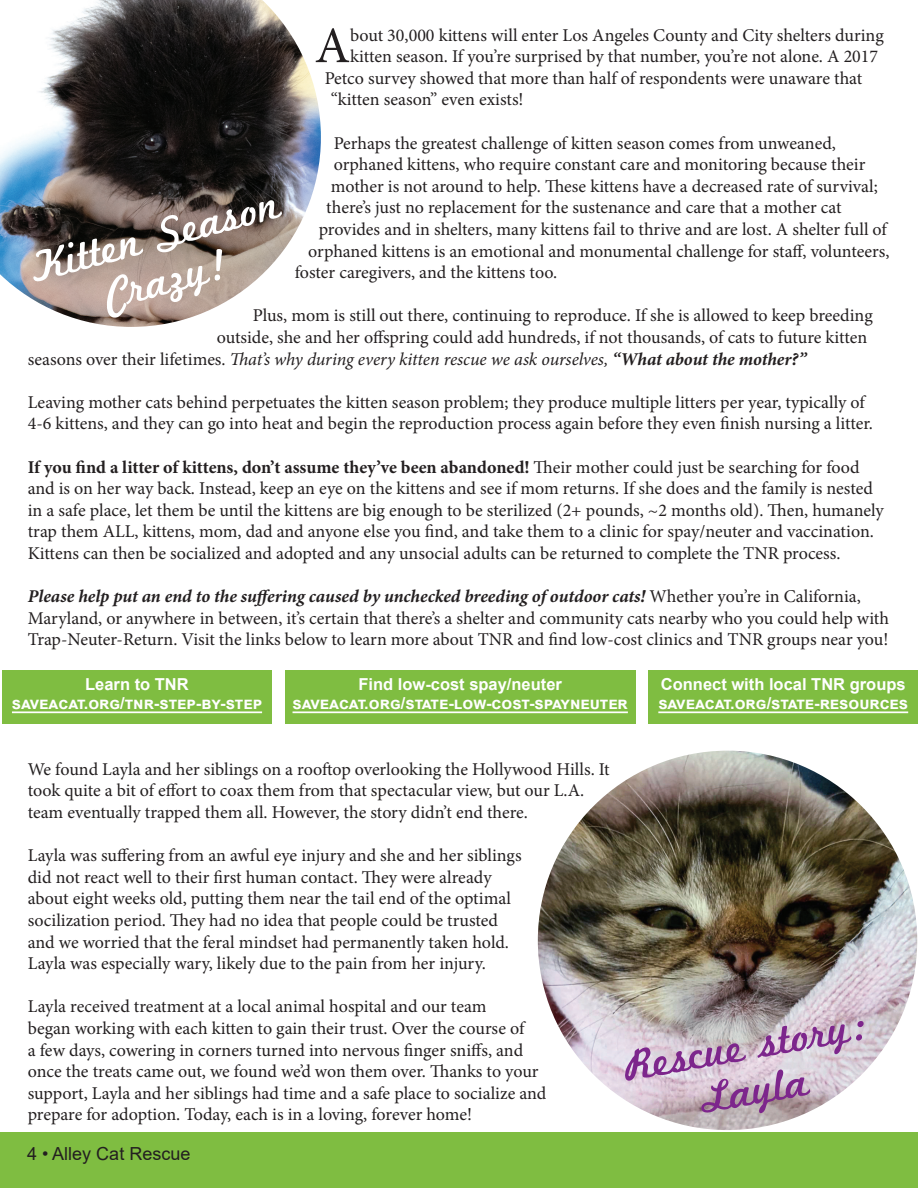
<style>
.page{position:relative;width:918px;height:1188px;background:#fff}
.page>*{position:absolute;margin:0;border:0;box-sizing:border-box;transform-origin:0 0}
.t1{font:51.3px "Minion Pro";color:#231f20}
.t2{font:45px/45px "Marketing Script";color:#fff;text-align:center}
.t3{font:45px/45px "Marketing Script";color:#7d268c;text-align:center}
.t4{font:18px/21.6px "Minion Pro";letter-spacing:-.005em;color:#231f20}
.t5{font:italic 18px "Minion Pro";letter-spacing:-.01em;color:#231f20}
.t6{font:18px "Arial";color:#231f20}
.t7{font:700 16.5px/19.8px "Arial";color:#fff;text-align:center}
.s1{font-style:normal}
.s2{font-weight:700}
.s3{font-weight:700;font-style:italic}
</style>
<div class="page">
<div style="left:0;top:1133px;width:918px;height:55px;background:#7fbd41"></div>
<img style="left:538px;top:751px;width:379px;height:379px;border-radius:190px">
<img style="left:0;top:0;width:321px;height:327px">
<div style="left:648px;top:670px;width:270px;height:53px;background:#7fbd41"></div>
<hr style="left:658px;top:711px;width:250px;height:2px;background:#fff">
<div style="left:285px;top:670px;width:350px;height:53px;background:#7fbd41"></div>
<hr style="left:293px;top:711px;width:335px;height:2px;background:#fff">
<div style="left:3px;top:670px;width:269px;height:53px;background:#7fbd41"></div>
<hr style="left:12px;top:711px;width:250px;height:2px;background:#fff">
<h1 class="t1" style="left:315px;top:11px;width:37px">A</h1>
<p class="t4" style="left:350px;top:24px;width:535px">bout 30,000 kittens will enter Los Angeles County and City shelters during</p>
<p class="t4" style="left:350px;top:46px;width:530px">kitten season. If you’re surprised by that number, you’re not alone. A 2017</p>
<p class="t4" style="left:325px;top:67px;width:539px">Petco survey showed that more than half of respondents were unaware that</p>
<p class="t4" style="left:331px;top:89px;width:194px">“kitten season” even exists!</p>
<p class="t4" style="left:334px;top:132px;width:504px">Perhaps the greatest challenge of kitten season comes from unweaned,</p>
<p class="t4" style="left:334px;top:154px;width:533px">orphaned kittens, who require constant care and monitoring because their</p>
<p class="t4" style="left:331px;top:175px;width:549px">mother is not around to help. These kittens have a decreased rate of survival;</p>
<p class="t4" style="left:326px;top:197px;width:517px">there’s just no replacement for the sustenance and care that a mother cat</p>
<p class="t4" style="left:319px;top:218px;width:570px">provides and in shelters, many kittens fail to thrive and are lost. A shelter full of</p>
<p class="t4" style="left:308px;top:240px;width:583px">orphaned kittens is an emotional and monumental challenge for staff, volunteers,</p>
<p class="t4" style="left:295px;top:262px;width:264px">foster caregivers, and the kittens too.</p>
<p class="t4" style="left:253px;top:305px;width:622px">Plus, mom is still out there, continuing to reproduce. If she is allowed to keep breeding</p>
<p class="t4" style="left:217px;top:326px;width:652px">outside, she and her offspring could add hundreds, if not thousands, of cats to future kitten</p>
<p class="t5" style="left:28px;top:346px;width:781px"><span class="s1">seasons over their lifetimes.</span> That’s why during every kitten rescue we ask ourselves, <span class="s2">“What about the mother?”</span></p>
<p class="t4" style="left:28px;top:391px;width:847px">Leaving mother cats behind perpetuates the kitten season problem; they produce multiple litters per year, typically of<br>4-6 kittens, and they can go into heat and begin the reproduction process again before they even finish nursing a litter.</p>
<p class="t4" style="left:28px;top:456px;width:858px"><span class="s2">If you find a litter of kittens, don’t assume they’ve been abandoned!</span> Their mother could just be searching for food and is on her way back. Instead, keep an eye on the kittens and see if mom returns. If she does and the family is nested in a safe place, let them be until the kittens are big enough to be sterilized (2+ pounds, ~2 months old). Then, humanely trap them ALL, kittens, mom, dad and anyone else you find, and take them to a clinic for spay/neuter and vaccination.<br>Kittens can then be socialized and adopted and any unsocial adults can be returned to complete the TNR process.</p>
<p class="t4" style="left:28px;top:586px;width:863px"><span class="s3">Please help put an end to the suffering caused by unchecked breeding of outdoor cats!</span> Whether you’re in California,<br>Maryland, or anywhere in between, it’s certain that there’s a shelter and community cats nearby who you could help with<br>Trap-Neuter-Return. Visit the links below to learn more about TNR and find low-cost clinics and TNR groups near you!</p>
<h2 class="t2" style="left:26px;top:250px;width:258px;rotate:-15deg">Kitten Season<br>Crazy!</h2>
<p class="t7" style="left:12px;top:674px;width:252px">Learn to TNR saveacat.org/tnr-step-by-step</p>
<p class="t7" style="left:293px;top:674px;width:337px">Find low-cost spay/neuter saveacat.org/state-low-cost-spayneuter</p>
<p class="t7" style="left:658px;top:674px;width:251px;text-align:left">Connect with local TNR groups saveacat.org/state-resources</p>
<p class="t4" style="left:28px;top:758px;width:584px">We found Layla and her siblings on a rooftop overlooking the Hollywood Hills. It took quite a bit of effort to coax them from that spectacular view, but our L.A. team eventually trapped them all. However, the story didn’t end there.</p>
<p class="t4" style="left:28px;top:845px;width:495px">Layla was suffering from an awful eye injury and she and her siblings did not react well to their first human contact. They were already about eight weeks old, putting them near the tail end of the optimal socilization period. They had no idea that people could be trusted and we worried that the feral mindset had permanently taken hold.<br>Layla was especially wary, likely due to the pain from her injury.</p>
<p class="t4" style="left:28px;top:996px;width:520px">Layla received treatment at a local animal hospital and our team<br>began working with each kitten to gain their trust. Over the course of<br>a few days, cowering in corners turned into nervous finger sniffs, and once the treats came out, we found we’d won them over. Thanks to your support, Layla and her siblings had time and a safe place to socialize and prepare for adoption. Today, each is in a loving, forever home!</p>
<p class="t6" style="left:27px;top:1141px;width:165px">4 • Alley Cat Rescue</p>
<h2 class="t3" style="left:620px;top:1048px;width:250px;rotate:-10deg">Rescue story:<br>Layla</h2>
</div>
